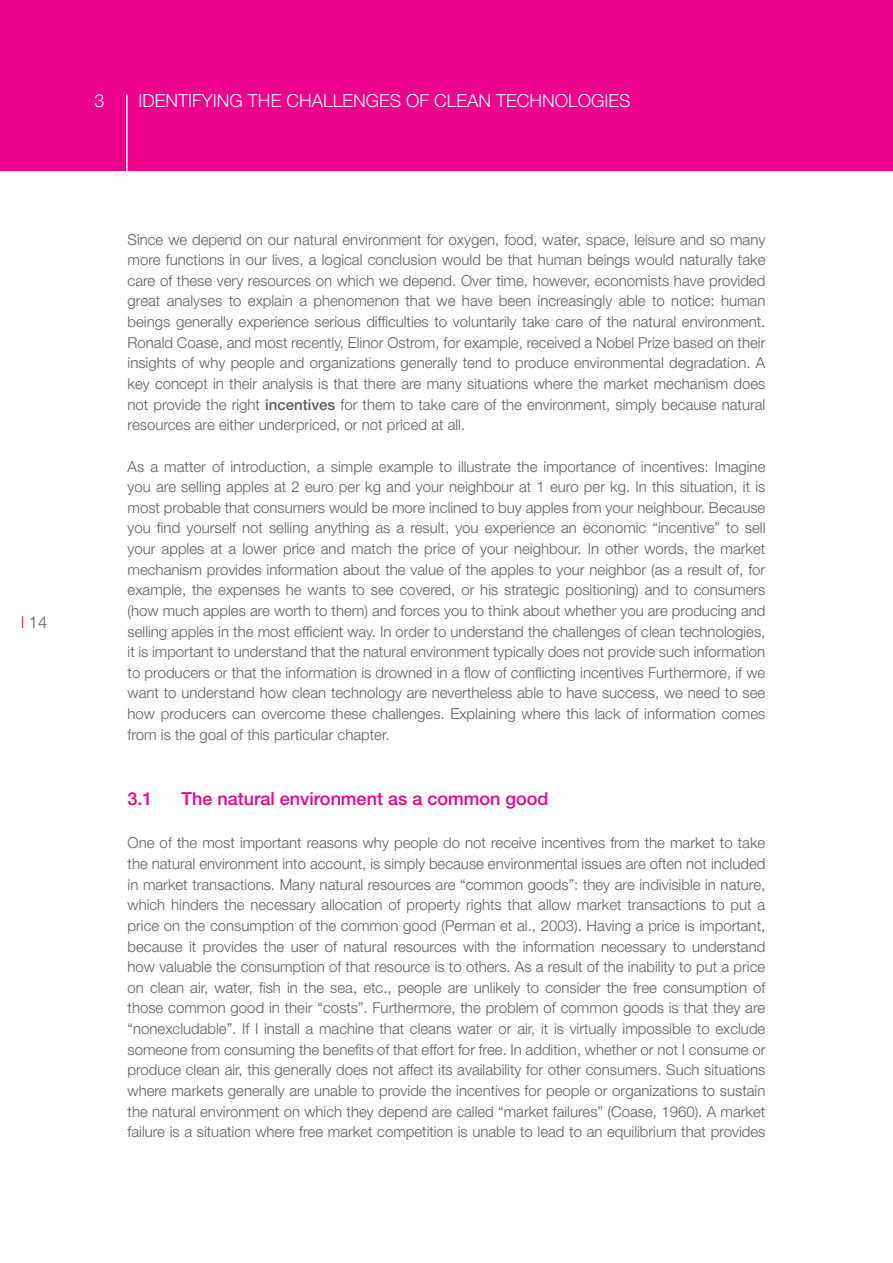
<style>
.page{position:relative;width:893px;height:1263px;background:#fff}
.page>*{position:absolute;margin:0;border:0;box-sizing:border-box;transform-origin:0 0}
.t1{font:300 18px "Helvetica Neue LT Std";color:#fff}
.t2{font:500 18px "Helvetica Neue LT Std";color:#ed028c}
.t3{font:300 16.5px "Helvetica Neue LT Std";color:#5f5f62}
.t4{font:300 15px/20.7px "Helvetica Neue LT Std";color:#5f5f62;text-align:justify}
.s1{color:#ed028c}
.s2{font-weight:500}
</style>
<div class="page">
<div style="left:0;top:0;width:893px;height:170px;background:#ed028c"></div>
<hr style="left:126px;top:94px;width:2px;height:80px;background:#fff">
<p class="t1" style="left:95px;top:90px;width:12px">3</p>
<p class="t1" style="left:139px;top:90px;width:15px">Identifying</p>
<p class="t1" style="left:248px;top:90px;width:13px">the</p>
<p class="t1" style="left:286px;top:90px;width:13px">challenges</p>
<p class="t1" style="left:406px;top:90px;width:41px">of clean</p>
<p class="t1" style="left:496px;top:90px;width:13px">technologies</p>
<p class="t3" style="left:21px;top:612px;width:27px"><span class="s1">l</span> 14</p>
<p class="t4" style="left:128px;top:229px;width:639px">Since we depend on our natural environment for oxygen, food, water, space, leisure and so many more functions in our lives, a logical conclusion would be that human beings would naturally take care of these very resources on which we depend. Over time, however, economists have provided great analyses to explain a phenomenon that we have been increasingly able to notice: human beings generally experience serious difficulties to voluntarily take care of the natural environment.<br>Ronald Coase, and most recently, Elinor Ostrom, for example, received a Nobel Prize based on their insights of why people and organizations generally tend to produce environmental degradation. A key concept in their analysis is that there are many situations where the market mechanism does not provide the right <span class="s2">incentives</span> for them to take care of the environment, simply because natural resources are either underpriced, or not priced at all.</p>
<p class="t4" style="left:128px;top:455px;width:639px">As a matter of introduction, a simple example to illustrate the importance of incentives: Imagine you are selling apples at 2 euro per kg and your neighbour at 1 euro per kg. In this situation, it is most probable that consumers would be more inclined to buy apples from your neighbour. Because you find yourself not selling anything as a result, you experience an economic “incentive” to sell your apples at a lower price and match the price of your neighbour. In other words, the market mechanism provides information about the value of the apples to your neighbor (as a result of, for example, the expenses he wants to see covered, or his strategic positioning) and to consumers (how much apples are worth to them) and forces you to think about whether you are producing and selling apples in the most efficient way. In order to understand the challenges of clean technologies, it is important to understand that the natural environment typically does not provide such information to producers or that the information is drowned in a flow of conflicting incentives Furthermore, if we want to understand how clean technology are nevertheless able to have success, we need to see how producers can overcome these challenges. Explaining where this lack of information comes from is the goal of this particular chapter.</p>
<p class="t2" style="left:128px;top:788px;width:27px">3.1</p>
<p class="t2" style="left:182px;top:788px;width:368px">The natural environment as a common good</p>
<p class="t4" style="left:128px;top:832px;width:639px">One of the most important reasons why people do not receive incentives from the market to take the natural environment into account, is simply because environmental issues are often not included in market transactions. Many natural resources are “common goods”: they are indivisible in nature, which hinders the necessary allocation of property rights that allow market transactions to put a price on the consumption of the common good (Perman et al., 2003). Having a price is important, because it provides the user of natural resources with the information necessary to understand how valuable the consumption of that resource is to others. As a result of the inability to put a price on clean air, water, fish in the sea, etc., people are unlikely to consider the free consumption of those common good in their “costs”. Furthermore, the problem of common goods is that they are “nonexcludable”. If I install a machine that cleans water or air, it is virtually impossible to exclude someone from consuming the benefits of that effort for free. In addition, whether or not I consume or produce clean air, this generally does not affect its availability for other consumers. Such situations where markets generally are unable to provide the incentives for people or organizations to sustain the natural environment on which they depend are called “market failures” (Coase, 1960). A market failure is a situation where free market competition is unable to lead to an equilibrium that provides</p>
</div>
